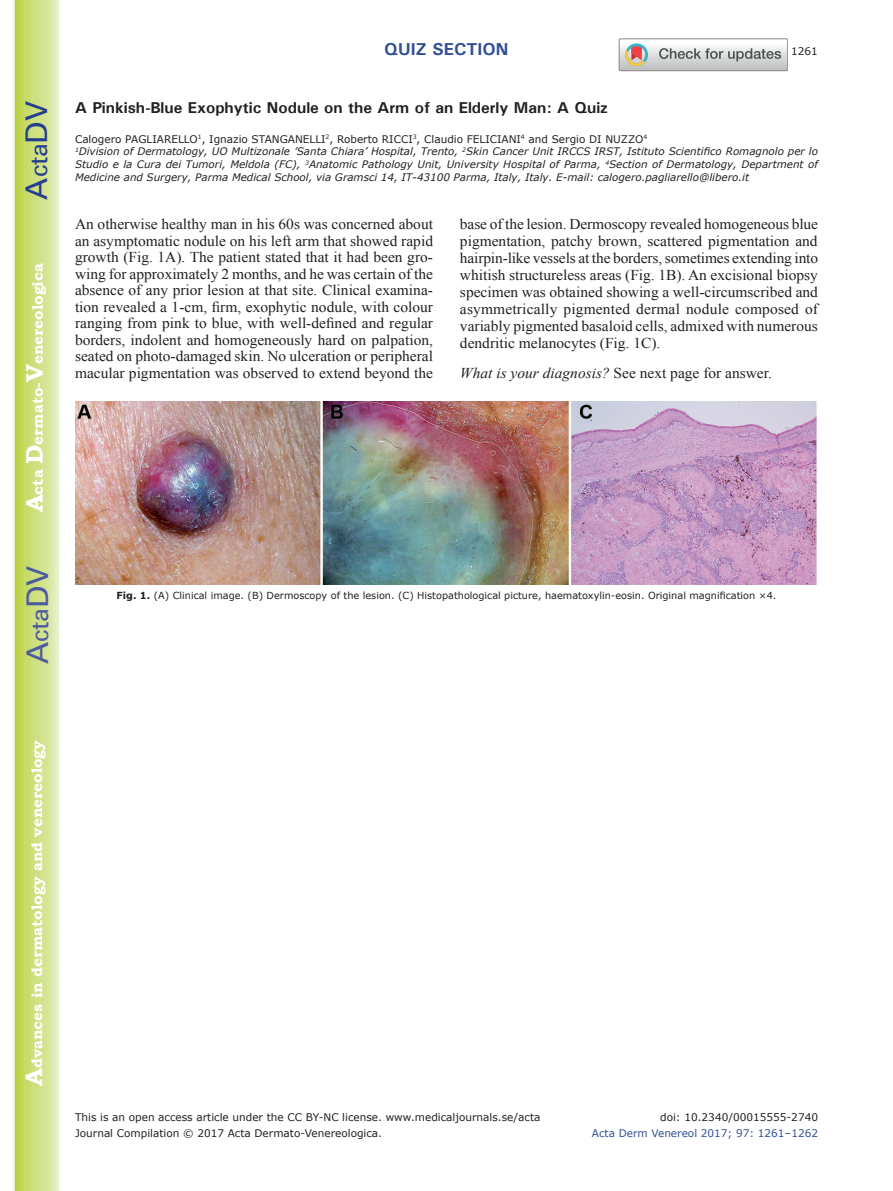
<style>
.page{position:relative;width:893px;height:1191px;background:#fff}
.page>*{position:absolute;margin:0;border:0;box-sizing:border-box;transform-origin:0 0}
.t1{font:30px "Univers";color:#4d5a9e}
.t2{font:30px "Univers";color:#253f8e}
.t3{font:700 17.25px "Univers";color:#324f95}
.t4{font:700 15.75px "Univers";color:#231f20}
.t5{font:15px/16.5px "Times New Roman";color:#231f20;text-align:justify}
.t6{font:700 15px "Bookman Old Style";color:#fff}
.t7{font:10.5px/15.8px "Verdana";color:#231f20}
.t8{font:10.5px "Verdana";color:#324f95}
.t9{font:italic 10.35px/12.8px "Verdana";color:#231f20;text-align:justify}
.t10{font:9.75px "Verdana";color:#231f20}
.s1{font-size:24px}
.s2{font-style:italic}
.s3{font-weight:700}
</style>
<div class="page">
<svg style="left:14px;top:0;width:45px;height:1191px;background:#cfe084"></svg>
<svg style="left:619px;top:39px;width:169px;height:32px"></svg>
<img style="left:75px;top:401px;width:742px;height:184px">
<h1 class="t2" style="left:19px;top:199px;width:100px;rotate:-90deg">A<span class="s1">cta</span>DV</h1>
<p class="t6" style="left:29px;top:512px;width:251px;rotate:-90deg"><span class="s1">A</span>cta <span class="s1">D</span>ermato-<span class="s1">V</span>enereologica</p>
<h1 class="t1" style="left:20px;top:664px;width:100px;rotate:-90deg">A<span class="s1">cta</span>DV</h1>
<p class="t3" style="left:384px;top:38px;width:126px">QUIZ SECTION</p>
<p class="t7" style="left:791px;top:43px;width:28px">1261</p>
<p class="t4" style="left:75px;top:97px;width:534px">A Pinkish-Blue Exophytic Nodule on the Arm of an Elderly Man: A Quiz</p>
<p class="t7" style="left:75px;top:131px;width:574px">Calogero PAGLIARELLO<sup>1</sup>, Ignazio STANGANELLI<sup>2</sup>, Roberto RICCI<sup>3</sup>, Claudio FELICIANI<sup>4</sup> and Sergio DI NUZZO<sup>4</sup></p>
<p class="t9" style="left:75px;top:145px;width:744px"><sup>1</sup>Division of Dermatology, UO Multizonale ’Santa Chiara’ Hospital, Trento, <sup>2</sup>Skin Cancer Unit IRCCS IRST, Istituto Scientifico Romagnolo per lo Studio e la Cura dei Tumori, Meldola (FC), <sup>3</sup>Anatomic Pathology Unit, University Hospital of Parma, <sup>4</sup>Section of Dermatology, Department of Medicine and Surgery, Parma Medical School, via Gramsci 14, IT-43100 Parma, Italy, Italy. E-mail: calogero.pagliarello@libero.it</p>
<p class="t5" style="left:75px;top:216px;width:360px">An otherwise healthy man in his 60s was concerned about an asymptomatic nodule on his left arm that showed rapid growth (Fig. 1A). The patient stated that it had been gro&shy;wing for approximately 2 months, and he was certain of the absence of any prior lesion at that site. Clinical examina&shy;tion revealed a 1-cm, firm, exophytic nodule, with colour ranging from pink to blue, with well-defined and regular borders, indolent and homogeneously hard on palpation, seated on photo-damaged skin. No ulceration or peripheral macular pigmentation was observed to extend beyond the</p>
<p class="t5" style="left:460px;top:215px;width:360px;line-height:17px">base of the lesion. Dermoscopy revealed homogeneous blue pigmentation, patchy brown, scattered pigmentation and hairpin-like vessels at the borders, sometimes extending into whitish structureless areas (Fig. 1B). An excisional biopsy specimen was obtained showing a well-circumscribed and asymmetrically pigmented dermal nodule composed of variably pigmented basaloid cells, admixed with numerous dendritic melanocytes (Fig. 1C).</p>
<p class="t5" style="left:460px;top:364px;width:313px"><span class="s2">What is your diagnosis?</span> See next page for answer.</p>
<p class="t10" style="left:117px;top:589px;width:661px"><span class="s3">Fig. 1.</span> (A) Clinical image. (B) Dermoscopy of the lesion. (C) Histopathological picture, haematoxylin-eosin. Original magnification ×4.</p>
<p class="t6" style="left:28px;top:1086px;width:347px;rotate:-90deg"><span class="s1">A</span>dvances in dermatology and venereology</p>
<p class="t7" style="left:75px;top:1109px;width:467px">This is an open access article under the CC BY-NC license. www.medicaljournals.se/acta<br>Journal Compilation © 2017 Acta Dermato-Venereologica.</p>
<p class="t7" style="left:660px;top:1109px;width:159px">doi: 10.2340/00015555-2740</p>
<p class="t8" style="left:592px;top:1126px;width:228px">Acta Derm Venereol 2017; 97: 1261–1262</p>
</div>
